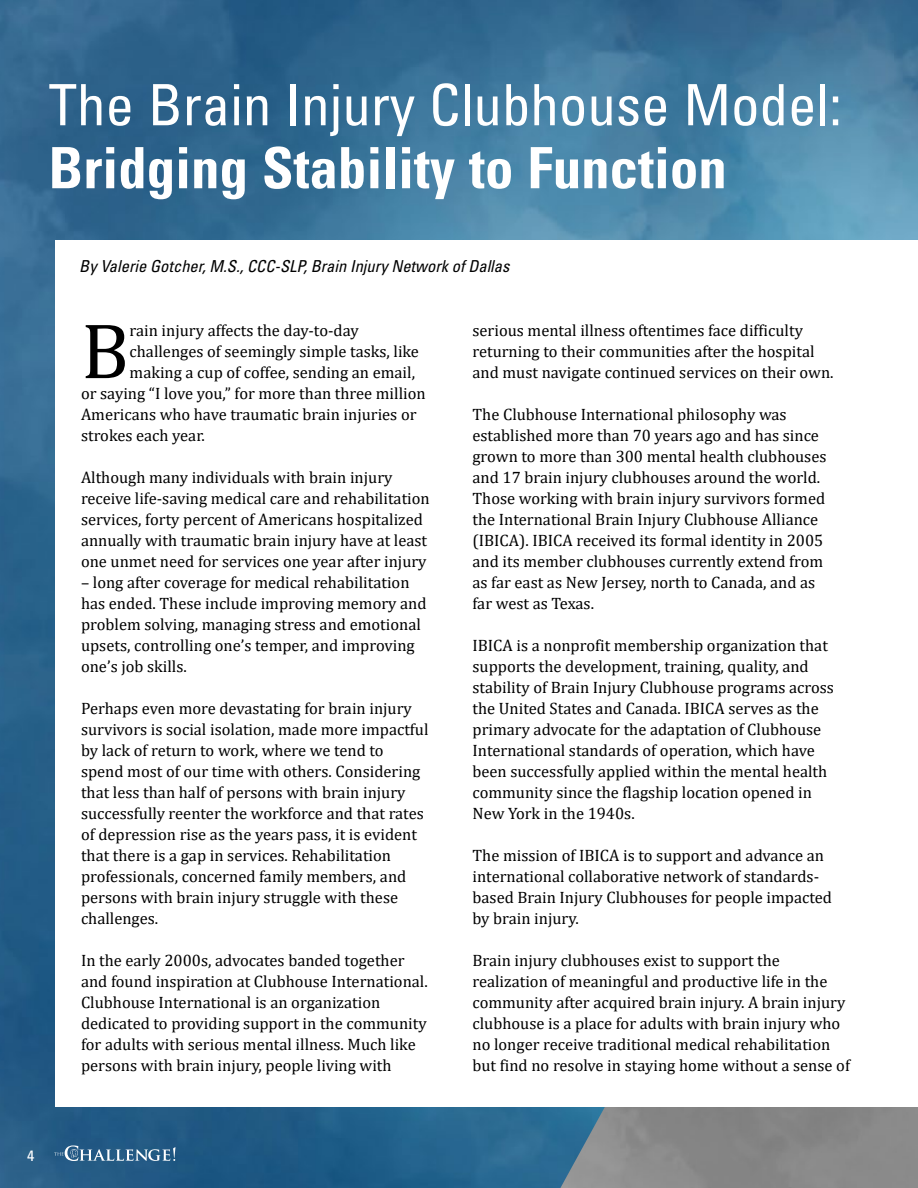
<style>
.page{position:relative;width:918px;height:1188px;background:#fff}
.page>*{position:absolute;margin:0;border:0;box-sizing:border-box;transform-origin:0 0}
.t1{font:79.5px "Cambria";color:#000}
.t2{font:condensed 57px "Univers LT Std";color:#fff}
.t3{font:700 condensed 57px "Univers LT Std";color:#fff}
.t4{font:16.5px/21px "Cambria";color:#000}
.t5{font:italic condensed 16.5px "Univers LT Std";color:#000}
.t6{font:condensed 15px "Univers LT Std";color:#fff;scale:1.1 1}
</style>
<div class="page">
<img style="left:0;top:0;width:918px;height:1188px">
<img style="left:560px;top:1107px;width:358px;height:81px">
<svg style="left:54px;top:1145px;width:122px;height:16px;background:#527d9e"></svg>
<div style="left:55px;top:241px;width:863px;height:866px;background:#fff"></div>
<h2 class="t2" style="left:49px;top:69px;width:795px">The Brain Injury Clubhouse Model:</h2>
<h2 class="t3" style="left:49px;top:133px;width:680px">Bridging Stability to Function</h2>
<p class="t5" style="left:79px;top:256px;width:432px">By Valerie Gotcher, M.S., CCC-SLP, Brain Injury Network of Dallas</p>
<h1 class="t1" style="left:81px;top:304px;width:50px">B</h1>
<p class="t4" style="left:130px;top:320px;width:231px">rain injury affects the day-to-day</p>
<p class="t4" style="left:130px;top:341px;width:291px">challenges of seemingly simple tasks, like</p>
<p class="t4" style="left:130px;top:362px;width:287px">making a cup of coffee, sending an email,</p>
<p class="t4" style="left:81px;top:383px;width:346px">or saying “I love you,” for more than three million</p>
<p class="t4" style="left:81px;top:404px;width:337px">Americans who have traumatic brain injuries or</p>
<p class="t4" style="left:81px;top:425px;width:125px">strokes each year.</p>
<p class="t4" style="left:81px;top:467px;width:350px">Although many individuals with brain injury receive life-saving medical care and rehabilitation services, forty percent of Americans hospitalized annually with traumatic brain injury have at least one unmet need for services one year after injury</p>
<p class="t4" style="left:81px;top:572px;width:347px">– long after coverage for medical rehabilitation has ended. These include improving memory and problem solving, managing stress and emotional upsets, controlling one’s temper, and improving one’s job skills.</p>
<p class="t4" style="left:81px;top:698px;width:349px">Perhaps even more devastating for brain injury survivors is social isolation, made more impactful by lack of return to work, where we tend to spend most of our time with others. Considering that less than half of persons with brain injury successfully reenter the workforce and that rates of depression rise as the years pass, it is evident that there is a gap in services. Rehabilitation professionals, concerned family members, and persons with brain injury struggle with these challenges.</p>
<p class="t4" style="left:81px;top:950px;width:348px">In the early 2000s, advocates banded together and found inspiration at Clubhouse International.<br>Clubhouse International is an organization dedicated to providing support in the community for adults with serious mental illness. Much like persons with brain injury, people living with</p>
<p class="t4" style="left:472px;top:320px;width:363px">serious mental illness oftentimes face difficulty returning to their communities after the hospital and must navigate continued services on their own.</p>
<p class="t4" style="left:472px;top:404px;width:356px">The Clubhouse International philosophy was established more than 70 years ago and has since grown to more than 300 mental health clubhouses and 17 brain injury clubhouses around the world.<br>Those working with brain injury survivors formed the International Brain Injury Clubhouse Alliance (IBICA). IBICA received its formal identity in 2005 and its member clubhouses currently extend from as far east as New Jersey, north to Canada, and as far west as Texas.</p>
<p class="t4" style="left:472px;top:635px;width:363px">IBICA is a nonprofit membership organization that supports the development, training, quality, and stability of Brain Injury Clubhouse programs across the United States and Canada. IBICA serves as the primary advocate for the adaptation of Clubhouse International standards of operation, which have been successfully applied within the mental health community since the flagship location opened in New York in the 1940s.</p>
<p class="t4" style="left:472px;top:845px;width:361px">The mission of IBICA is to support and advance an international collaborative network of standards&shy;based Brain Injury Clubhouses for people impacted by brain injury.</p>
<p class="t4" style="left:472px;top:950px;width:379px">Brain injury clubhouses exist to support the realization of meaningful and productive life in the community after acquired brain injury. A brain injury clubhouse is a place for adults with brain injury who no longer receive traditional medical rehabilitation but find no resolve in staying home without a sense of</p>
<p class="t6" style="left:27px;top:1146px;width:8px">4</p>
</div>
